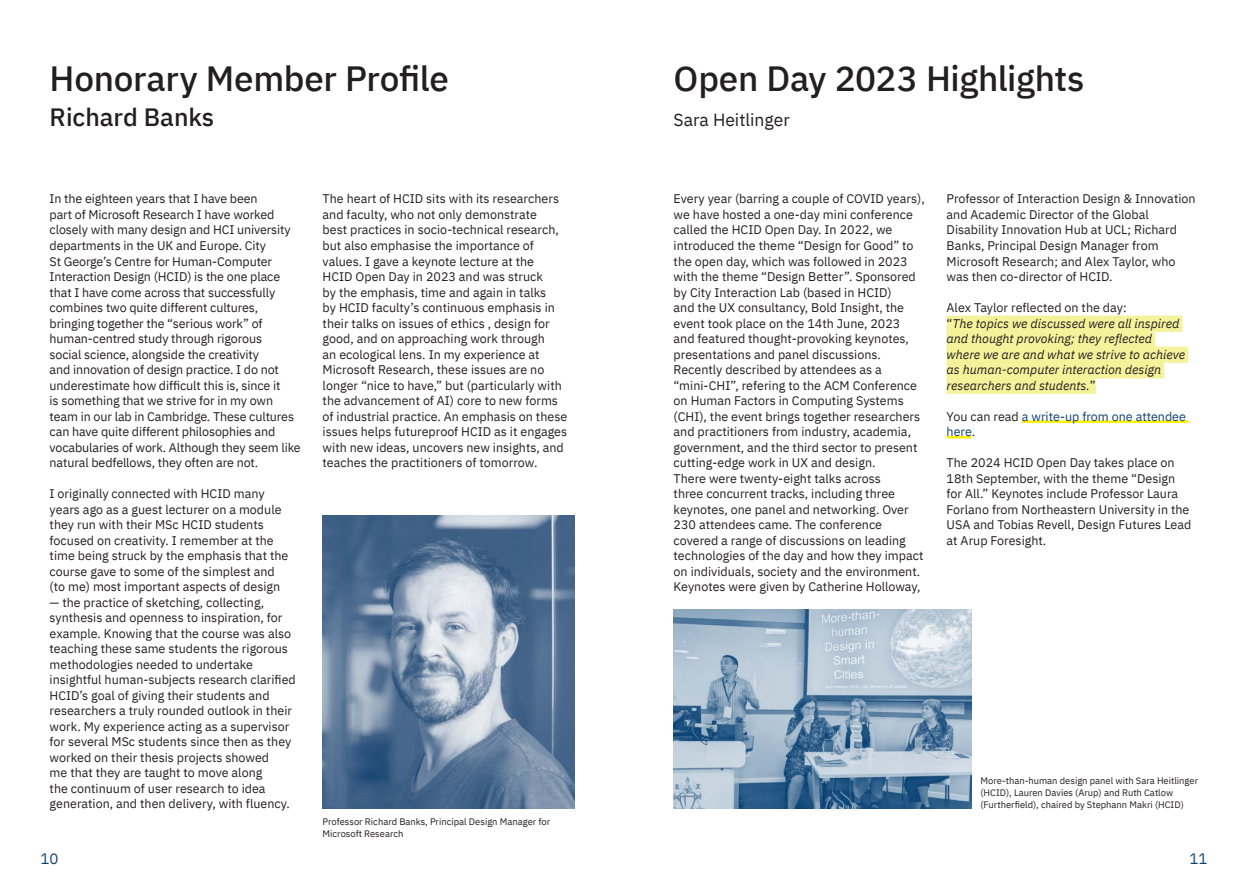
<style>
.page{position:relative;width:1248px;height:886px;background:#fff}
.page>*{position:absolute;margin:0;border:0;box-sizing:border-box;transform-origin:0 0}
.t1{font:500 35px "IBM Plex Sans";letter-spacing:-.01em;color:#231f20}
.t2{font:500 25px "IBM Plex Sans";color:#231f20}
.t3{font:17.5px "IBM Plex Sans";color:#231f20}
.t4{font:15px "IBM Plex Sans";color:#114270}
.t5{font:12.5px/15.5px "IBM Plex Sans";color:#231f20}
.quotes{font:italic 12.5px/15.5px "IBM Plex Sans";color:#231f20}
.t6{font:12.5px/15.5px "IBM Plex Sans";color:#114270}
.t7{font:9.38px/11.9px "IBM Plex Sans";color:#231f20}
.s1{font-style:normal}
.s2{color:#231f20}
</style>
<div class="page">
<img style="left:322px;top:516px;width:252px;height:292px">
<div style="left:946px;top:316px;width:236px;height:16px;background:#f4f29b"></div>
<div style="left:946px;top:331px;width:209px;height:16px;background:#f4f29b"></div>
<div style="left:946px;top:347px;width:242px;height:16px;background:#f4f29b"></div>
<div style="left:946px;top:362px;width:218px;height:16px;background:#f4f29b"></div>
<div style="left:946px;top:378px;width:149px;height:16px;background:#f4f29b"></div>
<hr style="left:1021px;top:420px;width:167px;height:3px;background:#fff101">
<hr style="left:946px;top:436px;width:25px;height:2px;background:#fff101">
<img style="left:673px;top:609px;width:298px;height:199px">
<p class="t1" style="left:50px;top:51px;width:400px">Honorary Member Profile</p>
<p class="t2" style="left:50px;top:97px;width:166px">Richard Banks</p>
<p class="t5" style="left:50px;top:190px;width:253px">In the eighteen years that I have been<br>part of Microsoft Research I have worked closely with many design and HCI university departments in the UK and Europe. City<br>St George’s Centre for Human-Computer Interaction Design (HCID) is the one place that I have come across that successfully combines two quite different cultures, bringing together the “serious work” of human-centred study through rigorous<br>social science, alongside the creativity<br>and innovation of design practice. I do not underestimate how difficult this is, since it<br>is something that we strive for in my own team in our lab in Cambridge. These cultures can have quite different philosophies and vocabularies of work. Although they seem like natural bedfellows, they often are not.</p>
<p class="t5" style="left:50px;top:485px;width:240px">I originally connected with HCID many years ago as a guest lecturer on a module they run with their MSc HCID students focused on creativity. I remember at the time being struck by the emphasis that the course gave to some of the simplest and (to me) most important aspects of design</p>
<p class="t5" style="left:50px;top:593px;width:248px">— the practice of sketching, collecting, synthesis and openness to inspiration, for example. Knowing that the course was also teaching these same students the rigorous methodologies needed to undertake insightful human-subjects research clarified HCID’s goal of giving their students and researchers a truly rounded outlook in their work. My experience acting as a supervisor for several MSc students since then as they worked on their thesis projects showed<br>me that they are taught to move along<br>the continuum of user research to idea generation, and then delivery, with fluency.</p>
<p class="t5" style="left:322px;top:190px;width:246px">The heart of HCID sits with its researchers and faculty, who not only demonstrate<br>best practices in socio-technical research, but also emphasise the importance of values. I gave a keynote lecture at the HCID Open Day in 2023 and was struck<br>by the emphasis, time and again in talks<br>by HCID faculty’s continuous emphasis in their talks on issues of ethics , design for good, and on approaching work through<br>an ecological lens. In my experience at Microsoft Research, these issues are no longer “nice to have,” but (particularly with the advancement of AI) core to new forms of industrial practice. An emphasis on these issues helps futureproof HCID as it engages with new ideas, uncovers new insights, and teaches the practitioners of tomorrow.</p>
<p class="t7" style="left:322px;top:815px;width:229px">Professor Richard Banks, Principal Design Manager for<br>Microsoft Research</p>
<p class="t1" style="left:673px;top:51px;width:412px">Open Day 2023 Highlights</p>
<p class="t3" style="left:673px;top:106px;width:118px">Sara Heitlinger</p>
<p class="t5" style="left:673px;top:190px;width:252px">Every year (barring a couple of COVID years), we have hosted a one-day mini conference called the HCID Open Day. In 2022, we introduced the theme “Design for Good” to the open day, which was followed in 2023 with the theme “Design Better”. Sponsored by City Interaction Lab (based in HCID)<br>and the UX consultancy, Bold Insight, the event took place on the 14th June, 2023<br>and featured thought-provoking keynotes, presentations and panel discussions.<br>Recently described by attendees as a “mini-CHI”, refering to the ACM Conference on Human Factors in Computing Systems (CHI), the event brings together researchers and practitioners from industry, academia, government, and the third sector to present cutting-edge work in UX and design.<br>There were twenty-eight talks across<br>three concurrent tracks, including three keynotes, one panel and networking. Over 230 attendees came. The conference covered a range of discussions on leading technologies of the day and how they impact on individuals, society and the environment.<br>Keynotes were given by Catherine Holloway,</p>
<p class="t5" style="left:946px;top:190px;width:250px">Professor of Interaction Design &amp; Innovation and Academic Director of the Global Disability Innovation Hub at UCL; Richard Banks, Principal Design Manager from Microsoft Research; and Alex Taylor, who was then co-director of HCID.</p>
<p class="t5" style="left:946px;top:299px;width:181px">Alex Taylor reflected on the day:</p>
<p class="quotes" style="left:946px;top:314px;width:240px"><span class="s1">“</span>The topics we discussed were all inspired and thought provoking; they reflected where we are and what we strive to achieve as human-computer interaction design researchers and students.<span class="s1">”</span></p>
<p class="t6" style="left:946px;top:407px;width:241px"><span class="s2">You can read</span> a write-up from one attendee here<span class="s2">.</span></p>
<p class="t5" style="left:946px;top:454px;width:246px">The 2024 HCID Open Day takes place on 18th September, with the theme “Design for All.” Keynotes include Professor Laura Forlano from Northeastern University in the USA and Tobias Revell, Design Futures Lead at Arup Foresight.</p>
<p class="t7" style="left:980px;top:774px;width:219px">More-than-human design panel with Sara Heitlinger (HCID), Lauren Davies (Arup) and Ruth Catlow (Furtherfield), chaired by Stephann Makri (HCID)</p>
<p class="t4" style="left:41px;top:847px;width:20px">10</p>
<p class="t4" style="left:1189px;top:847px;width:20px">11</p>
</div>
